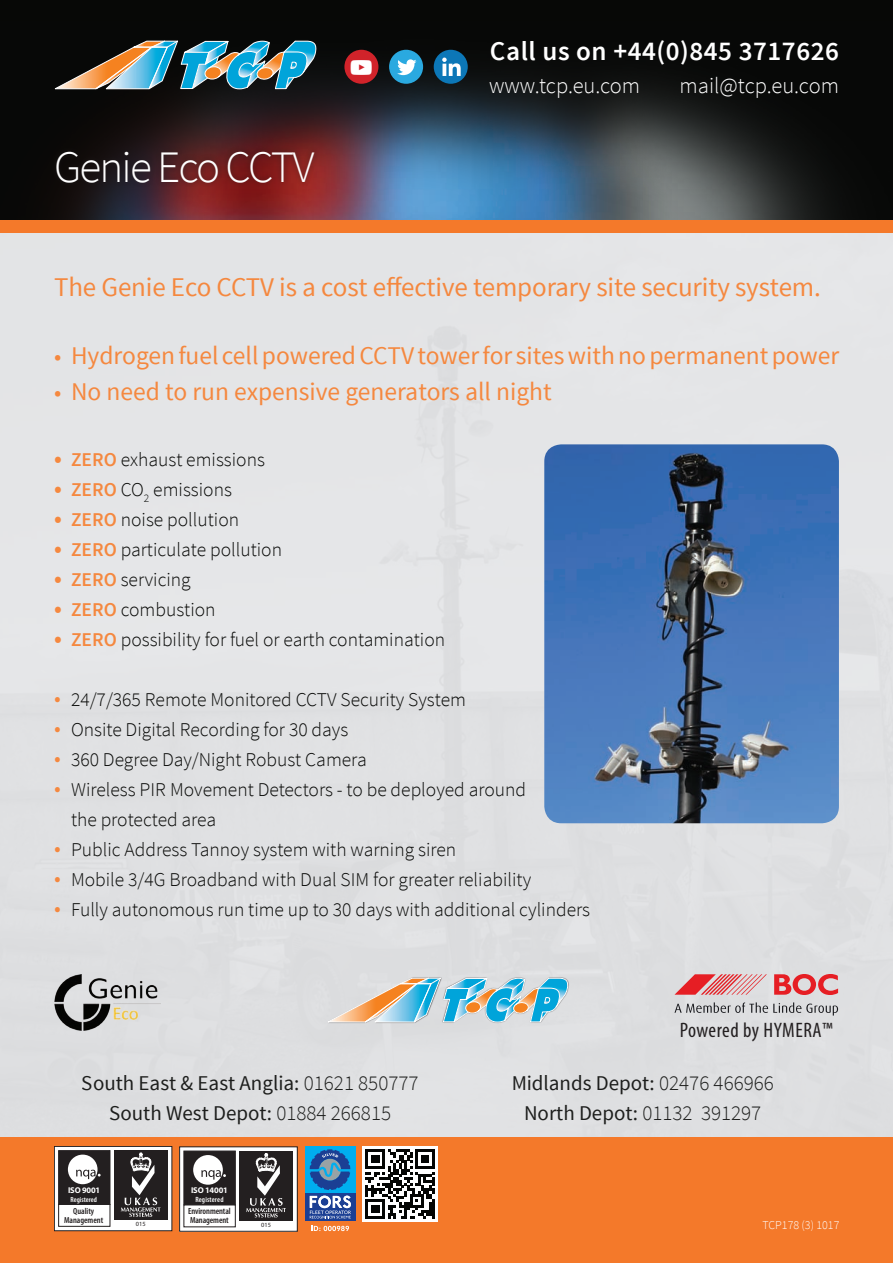
<style>
.page{position:relative;width:893px;height:1263px;background:#fff}
.page>*{position:absolute;margin:0;border:0;box-sizing:border-box;transform-origin:0 0}
.t1{font:300 45px "Source Sans Pro";letter-spacing:-.04em;color:#fff}
.t2{font:27px "Source Sans Pro";letter-spacing:-.005em;color:#f5883f}
.t3{font:600 27px "Source Sans Pro";letter-spacing:.02em;color:#fff}
.t4{font:25.5px "Source Sans Pro";color:#f5883f}
.t5{font:300 22.5px "Source Sans Pro";color:#fff}
.t6{font:21px/30px "Source Sans Pro";color:#070806;text-align:center}
.t7{font:condensed 21px "Myriad Pro";letter-spacing:.02em;color:#231f20}
.t8{font:300 19.5px/30px "Source Sans Pro";color:#070806}
.t9{font:300 12px "Source Sans Pro";color:#fff}
.t10{font:600 condensed 9px/9px "Myriad Pro";letter-spacing:-.01em;color:#231f20}
.t11{font:600 condensed 8.85px/8.6px "Myriad Pro";color:#231f20;text-align:center}
.t12{font:700 8.4px "Myriad Pro";letter-spacing:-.02em;color:#fff}
.t13{font:600 condensed 7.5px "Myriad Pro";letter-spacing:.02em;color:#fff}
.t14{font:600 condensed 7.35px "Myriad Pro";color:#fff}
.t15{font:6.3px "Myriad Pro";color:#231f20}
.s1{font-size:24px}
.s2{font-weight:600;font-size:24px;color:#f5883f}
.s3{font-weight:600;color:#f5883f}
.s4{font-size:24px;color:#f5883f}
.s5{font-weight:300}
</style>
<div class="page">
<div style="left:0;top:0;width:893px;height:25px;background:#070806"></div>
<img style="left:0;top:25px;width:893px;height:195px">
<div style="left:0;top:220px;width:893px;height:13px;background:#f4792a"></div>
<div style="left:0;top:233px;width:893px;height:924px;background:#e6e7e9"></div>
<img style="left:54px;top:39px;width:264px;height:51px">
<svg style="left:55px;top:41px;width:261px;height:49px"></svg>
<div style="left:0;top:1137px;width:893px;height:126px;background:#f4792a"></div>
<div style="left:51px;top:146px;width:269px;height:42px;background:#231f20;opacity:.6"></div>
<div style="left:305px;top:1146px;width:50px;height:50px;background:#00aeef"></div>
<svg style="left:305px;top:1193px;width:50px;height:28px"></svg>
<svg style="left:310px;top:1196px;width:41px;height:22px"></svg>
<svg style="left:311px;top:1226px;width:38px;height:5px"></svg>
<svg style="left:310px;top:1149px;width:40px;height:41px"></svg>
<div style="left:54px;top:1146px;width:118px;height:85px;background:#fff"></div>
<div style="left:54px;top:1146px;width:118px;height:85px;border:1px solid #231f20"></div>
<div style="left:58px;top:1150px;width:52px;height:55px;background:#231f20;border:1px solid #231f20"></div>
<div style="left:58px;top:1204px;width:52px;height:22px;background:#fff;border:1px solid #231f20"></div>
<div style="left:68px;top:1154px;width:30px;height:30px;background:#fff;border-radius:50%"></div>
<svg style="left:76px;top:1170px;width:25px;height:9px"></svg>
<div style="left:114px;top:1150px;width:54px;height:70px;background:#231f20"></div>
<svg style="left:121px;top:1153px;width:39px;height:64px"></svg>
<div style="left:389px;top:50px;width:34px;height:34px;background:#2aa9e0;border-radius:50%"></div>
<svg style="left:397px;top:59px;width:19px;height:16px"></svg>
<div style="left:434px;top:50px;width:34px;height:34px;background:#0c77b7;border-radius:50%"></div>
<svg style="left:442px;top:58px;width:19px;height:18px"></svg>
<div style="left:344px;top:50px;width:34px;height:34px;background:#d1232a;border-radius:50%"></div>
<svg style="left:181px;top:1148px;width:115px;height:81px;fill:#fff"></svg>
<div style="left:179px;top:1146px;width:119px;height:85px;border:1px solid #231f20"></div>
<div style="left:184px;top:1151px;width:52px;height:54px;background:#231f20;border:1px solid #231f20"></div>
<div style="left:184px;top:1205px;width:52px;height:22px;background:#fff"></div>
<div style="left:193px;top:1155px;width:30px;height:30px;background:#fff;border-radius:50%"></div>
<svg style="left:201px;top:1170px;width:25px;height:9px"></svg>
<div style="left:240px;top:1151px;width:53px;height:69px;background:#231f20"></div>
<svg style="left:246px;top:1153px;width:40px;height:64px"></svg>
<svg style="left:363px;top:1146px;width:75px;height:76px"></svg>
<svg style="left:366px;top:1149px;width:69px;height:69px"></svg>
<img style="left:544px;top:444px;width:295px;height:379px">
<svg style="left:674px;top:974px;width:93px;height:21px"></svg>
<svg style="left:674px;top:1002px;width:164px;height:13px"></svg>
<svg style="left:774px;top:974px;width:64px;height:21px"></svg>
<img style="left:326px;top:976px;width:244px;height:47px">
<svg style="left:327px;top:978px;width:241px;height:45px"></svg>
<img style="left:54px;top:974px;width:107px;height:56px">
<h2 class="t3" style="left:490px;top:34px;width:351px">Call us on +44(0)845 3717626</h2>
<h1 class="t1" style="left:54px;top:139px;width:262px">Genie Eco CCTV</h1>
<p class="t5" style="left:489px;top:72px;width:153px">www.tcp.eu.com</p>
<p class="t5" style="left:680px;top:72px;width:161px">mail@tcp.eu.com</p>
<h2 class="t2" style="left:54px;top:270px;width:768px">The Genie Eco CCTV is a cost effective temporary site security system.</h2>
<h3 class="t4" style="left:54px;top:339px;width:787px"><span class="s1">•</span> Hydrogen fuel cell powered CCTV tower for sites with no permanent power</h3>
<h3 class="t4" style="left:54px;top:375px;width:499px"><span class="s1">•</span> No need to run expensive generators all night</h3>
<p class="t8" style="left:54px;top:444px;width:212px"><span class="s2">•</span> <span class="s3">ZERO</span> exhaust emissions</p>
<p class="t8" style="left:54px;top:474px;width:179px"><span class="s2">•</span> <span class="s3">ZERO</span> CO<sub>2</sub> emissions</p>
<p class="t8" style="left:54px;top:504px;width:187px"><span class="s2">•</span> <span class="s3">ZERO</span> noise pollution</p>
<p class="t8" style="left:54px;top:534px;width:230px"><span class="s2">•</span> <span class="s3">ZERO</span> particulate pollution</p>
<p class="t8" style="left:54px;top:564px;width:138px"><span class="s2">•</span> <span class="s3">ZERO</span> servicing</p>
<p class="t8" style="left:54px;top:594px;width:163px"><span class="s2">•</span> <span class="s3">ZERO</span> combustion</p>
<p class="t8" style="left:54px;top:624px;width:393px"><span class="s2">•</span> <span class="s3">ZERO</span> possibility for fuel or earth contamination</p>
<p class="t8" style="left:54px;top:684px;width:413px"><span class="s4">•</span> 24/7/365 Remote Monitored CCTV Security System</p>
<p class="t8" style="left:54px;top:714px;width:296px"><span class="s4">•</span> Onsite Digital Recording for 30 days</p>
<p class="t8" style="left:54px;top:744px;width:314px"><span class="s4">•</span> 360 Degree Day/Night Robust Camera</p>
<p class="t8" style="left:71px;top:774px;width:457px;text-indent:-17px"><span class="s4">•</span> Wireless PIR Movement Detectors - to be deployed around the protected area</p>
<p class="t8" style="left:54px;top:834px;width:404px"><span class="s4">•</span> Public Address Tannoy system with warning siren</p>
<p class="t8" style="left:54px;top:864px;width:479px"><span class="s4">•</span> Mobile 3/4G Broadband with Dual SIM for greater reliability</p>
<p class="t8" style="left:54px;top:894px;width:538px"><span class="s4">•</span> Fully autonomous run time up to 30 days with additional cylinders</p>
<p class="t7" style="left:680px;top:1018px;width:155px">Powered by HYMERA™</p>
<p class="t6" style="left:82px;top:1069px;width:338px">South East &amp; East Anglia: <span class="s5">01621 850777<br></span>South West Depot: <span class="s5">01884 266815</span></p>
<p class="t6" style="left:511px;top:1069px;width:264px">Midlands Depot: <span class="s5">02476 466966<br></span>North Depot: <span class="s5">01132 391297</span></p>
<p class="t12" style="left:68px;top:1184px;width:34px">ISO 9001</p>
<p class="t14" style="left:71px;top:1195px;width:28px">Registered</p>
<p class="t11" style="left:64px;top:1207px;width:41px">Quality<br>Management</p>
<p class="t15" style="left:136px;top:1220px;width:11px">015</p>
<p class="t12" style="left:191px;top:1186px;width:38px">ISO 14001</p>
<p class="t13" style="left:195px;top:1195px;width:30px">Registered</p>
<p class="t10" style="left:188px;top:1207px;width:44px">Environmental<br>Management</p>
<p class="t15" style="left:261px;top:1221px;width:11px">015</p>
<p class="t9" style="left:762px;top:1217px;width:78px">TCP178 (3) 1017</p>
</div>
